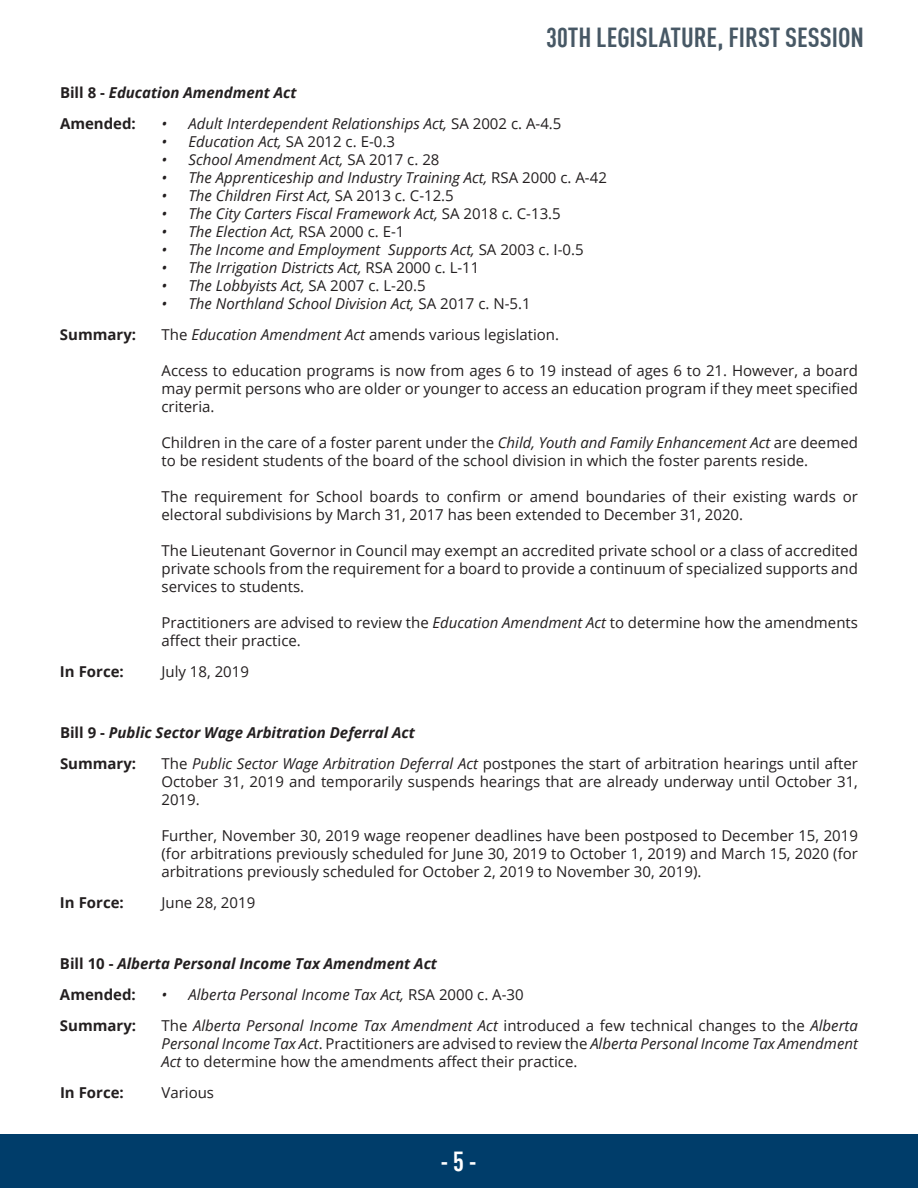
<style>
.page{position:relative;width:918px;height:1188px;background:#fff}
.page>*{position:absolute;margin:0;border:0;box-sizing:border-box;transform-origin:0 0}
.t1{font:700 condensed 27px "DIN Offc";color:#475865}
.t2{font:700 condensed 27px "DIN Offc";color:#fff}
.t3{font:15px/18px "Open Sans";color:#231f20;text-align:justify}
.t4{font:italic 15px "Open Sans";color:#231f20}
.t5{font:italic 700 15px/30.9px "Open Sans";color:#231f20}
.t6{font:700 15px "Open Sans";color:#231f20}
.s1{font-style:normal}
.s2{font-style:italic}
</style>
<div class="page">
<div style="left:1px;top:1134px;width:917px;height:54px;background:#003d6a"></div>
<h1 class="t1" style="left:546px;top:21px;width:319px">30TH LEGISLATURE, FIRST SESSION</h1>
<p class="t5" style="left:60px;top:77px;width:238px"><span class="s1">Bill 8 -</span> Education Amendment Act<br><span class="s1">Amended:</span></p>
<p class="t4" style="left:162px;top:114px;width:402px">• Adult Interdependent Relationships Act, <span class="s1">SA 2002 c. A-4.5</span></p>
<p class="t4" style="left:162px;top:132px;width:235px">• Education Act, <span class="s1">SA 2012 c. E-0.3</span></p>
<p class="t4" style="left:162px;top:150px;width:279px">• School Amendment Act, <span class="s1">SA 2017 c. 28</span></p>
<p class="t4" style="left:162px;top:168px;width:447px">• The Apprenticeship and Industry Training Act, <span class="s1">RSA 2000 c. A-42</span></p>
<p class="t4" style="left:162px;top:186px;width:294px">• The Children First Act, <span class="s1">SA 2013 c. C-12.5</span></p>
<p class="t4" style="left:162px;top:204px;width:401px">• The City Carters Fiscal Framework Act, <span class="s1">SA 2018 c. C-13.5</span></p>
<p class="t4" style="left:162px;top:222px;width:245px">• The Election Act, <span class="s1">RSA 2000 c. E-1</span></p>
<p class="t4" style="left:162px;top:240px;width:424px">• The Income and Employment Supports Act, <span class="s1">SA 2003 c. I-0.5</span></p>
<p class="t4" style="left:162px;top:258px;width:319px">• The Irrigation Districts Act, <span class="s1">RSA 2000 c. L-11</span></p>
<p class="t4" style="left:162px;top:276px;width:266px">• The Lobbyists Act, <span class="s1">SA 2007 c. L-20.5</span></p>
<p class="t4" style="left:162px;top:294px;width:371px">• The Northland School Division Act, <span class="s1">SA 2017 c. N-5.1</span></p>
<p class="t6" style="left:60px;top:324px;width:78px">Summary:</p>
<p class="t3" style="left:162px;top:326px;width:399px">The <span class="s2">Education Amendment Act</span> amends various legislation.</p>
<p class="t3" style="left:162px;top:362px;width:698px">Access to education programs is now from ages 6 to 19 instead of ages 6 to 21. However, a board may permit persons who are older or younger to access an education program if they meet specified criteria.</p>
<p class="t3" style="left:162px;top:434px;width:698px">Children in the care of a foster parent under the <span class="s2">Child, Youth and Family Enhancement Act</span> are deemed to be resident students of the board of the school division in which the foster parents reside.</p>
<p class="t3" style="left:162px;top:488px;width:698px">The requirement for School boards to confirm or amend boundaries of their existing wards or electoral subdivisions by March 31, 2017 has been extended to December 31, 2020.</p>
<p class="t3" style="left:162px;top:542px;width:698px">The Lieutenant Governor in Council may exempt an accredited private school or a class of accredited private schools from the requirement for a board to provide a continuum of specialized supports and services to students.</p>
<p class="t3" style="left:162px;top:614px;width:698px">Practitioners are advised to review the <span class="s2">Education Amendment Act</span> to determine how the amendments affect their practice.</p>
<p class="t6" style="left:60px;top:661px;width:65px">In Force:</p>
<p class="t3" style="left:162px;top:663px;width:89px">July 18, 2019</p>
<p class="t5" style="left:60px;top:717px;width:357px"><span class="s1">Bill 9 -</span> Public Sector Wage Arbitration Deferral Act<br><span class="s1">Summary:</span></p>
<p class="t3" style="left:162px;top:755px;width:698px">The <span class="s2">Public Sector Wage Arbitration Deferral Act</span> postpones the start of arbitration hearings until after October 31, 2019 and temporarily suspends hearings that are already underway until October 31, 2019.</p>
<p class="t3" style="left:162px;top:827px;width:698px">Further, November 30, 2019 wage reopener deadlines have been postposed to December 15, 2019 (for arbitrations previously scheduled for June 30, 2019 to October 1, 2019) and March 15, 2020 (for arbitrations previously scheduled for October 2, 2019 to November 30, 2019).</p>
<p class="t6" style="left:60px;top:892px;width:65px">In Force:</p>
<p class="t3" style="left:162px;top:894px;width:95px">June 28, 2019</p>
<p class="t5" style="left:60px;top:948px;width:379px"><span class="s1">Bill 10 -</span> Alberta Personal Income Tax Amendment Act<br><span class="s1">Amended:</span></p>
<p class="t4" style="left:162px;top:985px;width:364px">• Alberta Personal Income Tax Act, <span class="s1">RSA 2000 c. A-30</span></p>
<p class="t6" style="left:60px;top:1015px;width:78px">Summary:</p>
<p class="t3" style="left:162px;top:1016px;width:698px">The <span class="s2">Alberta Personal Income Tax Amendment Act</span> introduced a few technical changes to the <span class="s2">Alberta Personal Income Tax Act</span>. Practitioners are advised to review the <span class="s2">Alberta Personal Income Tax Amendment Act</span> to determine how the amendments affect their practice.</p>
<p class="t6" style="left:60px;top:1082px;width:65px">In Force:</p>
<p class="t3" style="left:162px;top:1083px;width:54px">Various</p>
<h1 class="t2" style="left:440px;top:1145px;width:38px">- 5 -</h1>
</div>
